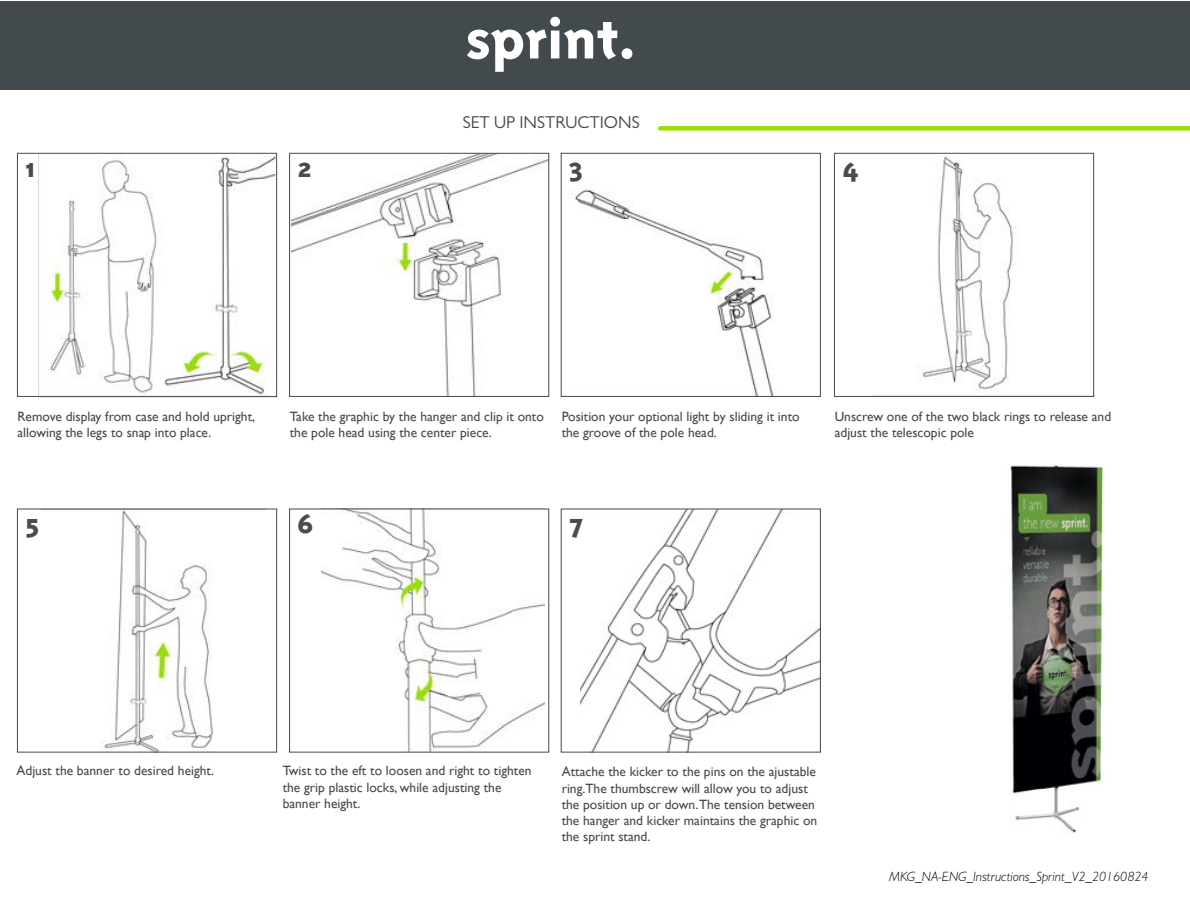
<style>
.page{position:relative;width:1190px;height:920px;background:#fff}
.page>*{position:absolute;margin:0;border:0;box-sizing:border-box;transform-origin:0 0}
.t1{font:800 60.75px "Triplex Sans";color:#fff}
.t2{font:800 30.45px "Triplex Sans";color:#464c50}
.t3{font:17.25px "Gill Sans MT Pro";color:#434a4e}
.t4{font:13.5px/16.2px "Gill Sans";color:#434a4e}
.t5{font:italic 300 13.5px "Gill Sans MT Pro";color:#000}
</style>
<div class="page">
<img style="left:581px;top:510px;width:237px;height:240px">
<img style="left:574px;top:189px;width:199px;height:206px">
<img style="left:919px;top:156px;width:95px;height:237px">
<img style="left:104px;top:510px;width:109px;height:240px">
<img style="left:321px;top:510px;width:223px;height:240px">
<img style="left:38px;top:155px;width:237px;height:240px">
<img style="left:292px;top:155px;width:255px;height:240px">
<div style="left:0;top:1px;width:1190px;height:88px;background:#434a4e"></div>
<svg style="left:660px;top:126px;width:530px;height:4px;background:#9ae004"></svg>
<div style="left:17px;top:153px;width:260px;height:244px;border:1px solid #434a4e"></div>
<div style="left:289px;top:153px;width:260px;height:244px;border:1px solid #434a4e"></div>
<div style="left:561px;top:153px;width:259px;height:244px;border:1px solid #434a4e"></div>
<div style="left:17px;top:508px;width:260px;height:244px;border:1px solid #434a4e"></div>
<div style="left:289px;top:508px;width:260px;height:244px;border:1px solid #434a4e"></div>
<div style="left:834px;top:153px;width:260px;height:244px;border:1px solid #434a4e"></div>
<img style="left:1010px;top:465px;width:94px;height:368px">
<h1 class="t1" style="left:466px;top:6px;width:171px">sprint.</h1>
<p class="t3" style="left:463px;top:112px;width:178px">SET UP INSTRUCTIONS</p>
<h2 class="t2" style="left:25px;top:151px;width:12px">1</h2>
<h2 class="t2" style="left:297px;top:151px;width:16px">2</h2>
<h2 class="t2" style="left:569px;top:151px;width:15px">3</h2>
<h2 class="t2" style="left:842px;top:151px;width:18px">4</h2>
<p class="t4" style="left:17px;top:408px;width:239px">Remove display from case and hold upright, allowing the legs to snap into place.</p>
<p class="t4" style="left:290px;top:408px;width:256px">Take the graphic by the hanger and clip it onto the pole head using the center piece.</p>
<p class="t4" style="left:561px;top:408px;width:239px">Position your optional light by sliding it into the groove of the pole head.</p>
<h2 class="t2" style="left:25px;top:507px;width:15px">5</h2>
<h2 class="t2" style="left:297px;top:507px;width:17px">6</h2>
<h2 class="t2" style="left:569px;top:507px;width:15px">7</h2>
<p class="t4" style="left:834px;top:408px;width:278px">Unscrew one of the two black rings to release and adjust the telescopic pole</p>
<p class="t4" style="left:16px;top:762px;width:199px">Adjust the banner to desired height.</p>
<p class="t4" style="left:283px;top:762px;width:250px">Twist to the eft to loosen and right to tighten the grip plastic locks, while adjusting the banner height.</p>
<p class="t4" style="left:561px;top:763px;width:257px">Attache the kicker to the pins on the ajustable ring.The thumbscrew will allow you to adjust the position up or down.The tension between the hanger and kicker maintains the graphic on the sprint stand.</p>
<p class="t5" style="left:889px;top:868px;width:261px">MKG_NA-ENG_Instructions_Sprint_V2_20160824</p>
</div>
